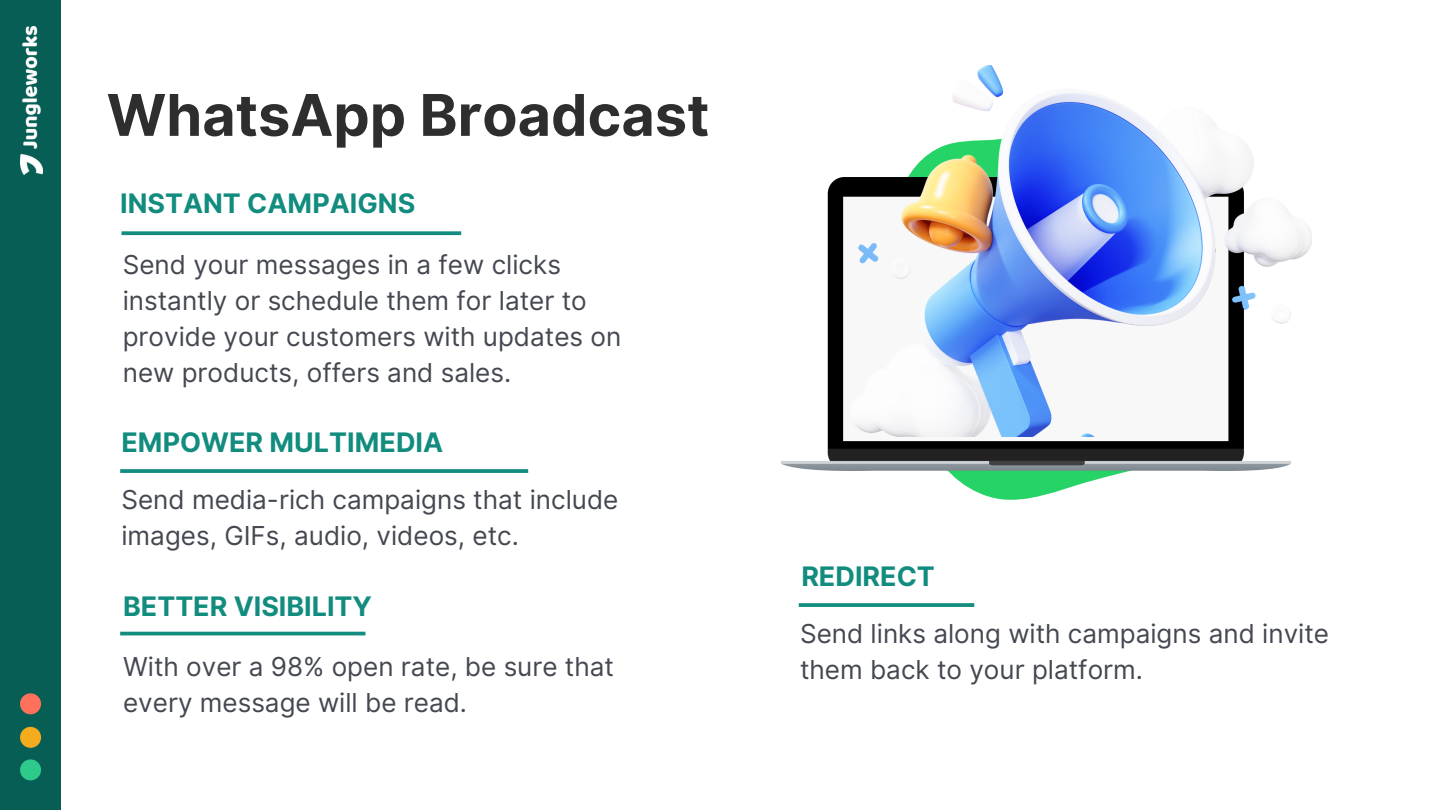
<style>
.page{position:relative;width:1440px;height:810px;background:#fff}
.page>*{position:absolute;margin:0;border:0;box-sizing:border-box;transform-origin:0 0}
.t1{font:700 57.6px "Inter";color:#2e2e2e}
.t2{font:700 26.9px "Inter";color:#128c7e}
.t3{font:26.1px/36px "Inter";color:#444851}
</style>
<div class="page">
<div style="left:0;top:0;width:61px;height:810px;background:#075e54"></div>
<div style="left:20px;top:759px;width:21px;height:21px;background:#2dca8c;border-radius:50%"></div>
<div style="left:20px;top:727px;width:21px;height:21px;background:#f4ac1e;border-radius:50%"></div>
<div style="left:20px;top:693px;width:21px;height:21px;background:#ff715b;border-radius:50%"></div>
<hr style="left:120px;top:632px;width:245px;height:3px;background:#128c7e">
<svg style="left:120px;top:469px;width:408px;height:4px;background:#209285"></svg>
<svg style="left:799px;top:603px;width:175px;height:4px"></svg>
<svg style="left:121px;top:231px;width:340px;height:4px"></svg>
<svg style="left:948px;top:471px;width:181px;height:29px;fill:#25d366"></svg>
<img style="left:782px;top:177px;width:508px;height:294px">
<img style="left:851px;top:65px;width:461px;height:371px">
<h1 class="t1" style="left:107px;top:81px;width:604px">WhatsApp Broadcast</h1>
<p class="t2" style="left:120px;top:187px;width:297px">INSTANT CAMPAIGNS</p>
<p class="t3" style="left:123px;top:246px;width:500px">Send your messages in a few clicks instantly or schedule them for later to provide your customers with updates on new products, offers and sales.</p>
<p class="t2" style="left:121px;top:426px;width:323px">EMPOWER MULTIMEDIA</p>
<p class="t3" style="left:121px;top:481px;width:498px">Send media-rich campaigns that include images, GIFs, audio, videos, etc.</p>
<p class="t2" style="left:123px;top:590px;width:250px">BETTER VISIBILITY</p>
<p class="t3" style="left:123px;top:648px;width:492px">With over a 98% open rate, be sure that every message will be read.</p>
<p class="t2" style="left:801px;top:560px;width:135px">REDIRECT</p>
<p class="t3" style="left:800px;top:615px;width:530px">Send links along with campaigns and invite them back to your platform.</p>
</div>
